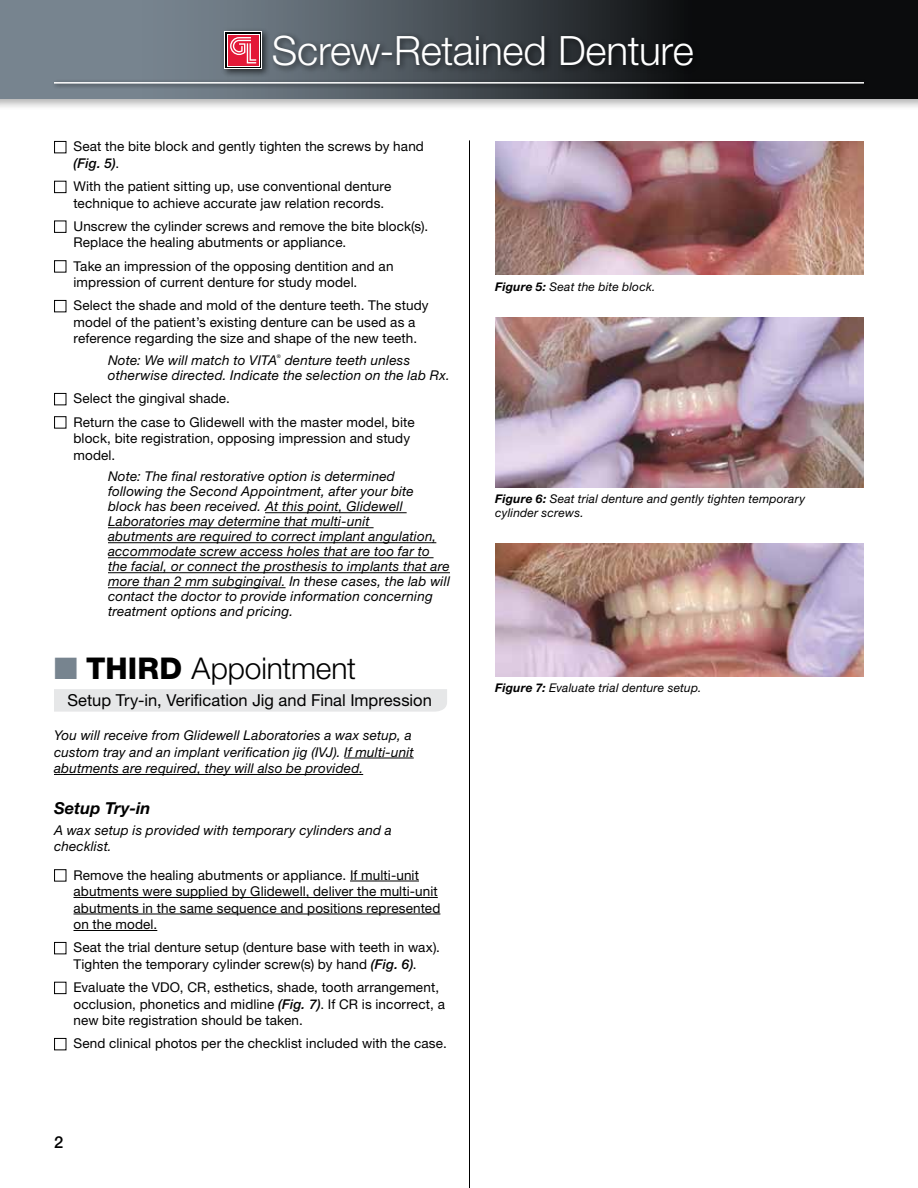
<style>
.page{position:relative;width:918px;height:1188px;background:#fff}
.page>*{position:absolute;margin:0;border:0;box-sizing:border-box;transform-origin:0 0}
.t1{font:300 40.5px "Helvetica Neue LT Std";letter-spacing:-.005em;color:#fff}
.t2{font:300 30px "Helvetica Neue LT Std";letter-spacing:-.005em;color:#000}
.t3{font:16.5px "Helvetica Neue LT Std";color:#000}
.t4{font:italic 700 16.5px "Helvetica Neue LT Std";letter-spacing:.01em;color:#000}
.t5{font:500 16.5px "Helvetica Neue LT Std";color:#000}
.t6{font:13.5px/16.5px "Helvetica Neue LT Std";letter-spacing:.01em;color:#000}
.t7{font:italic 13.5px/15px "Helvetica Neue LT Std";letter-spacing:.015em;color:#000}
.t8{font:italic 12px/13.5px "Helvetica Neue LT Std";letter-spacing:.015em;color:#000}
.t9{font:italic 4.95px "Helvetica Neue LT Std";color:#000}
.s1{font-weight:500;font-style:italic}
.s2{color:#77848f}
.s3{font-weight:800}
.s4{font-weight:700}
</style>
<div class="page">
<div style="left:0;top:0;width:918px;height:111px;background:#000;opacity:.3"></div>
<svg style="left:0;top:0;width:918px;height:99px;background:#40474d"></svg>
<div style="left:51px;top:79px;width:819px;height:11px;background:#000;opacity:.7"></div>
<hr style="left:54px;top:82px;width:810px;height:2px;background:#fff">
<hr style="left:469px;top:140px;width:1px;height:1048px;background:#000">
<div style="left:270px;top:31px;width:431px;height:42px;background:#000;opacity:.6"></div>
<div style="left:220px;top:27px;width:51px;height:50px;background:#000;opacity:.6"></div>
<div style="left:224px;top:31px;width:38px;height:38px;background:#fff"></div>
<div style="left:225px;top:32px;width:36px;height:36px;background:linear-gradient(to right,#fff,#fff)"></div>
<div style="left:227px;top:34px;width:33px;height:32px;background:#e31837"></div>
<svg style="left:230px;top:37px;width:26px;height:26px"></svg>
<img style="left:495px;top:142px;width:369px;height:133px">
<img style="left:495px;top:317px;width:369px;height:170px">
<img style="left:495px;top:543px;width:369px;height:133px">
<hr style="left:265px;top:512px;width:142px;height:1px;background:#000">
<hr style="left:108px;top:527px;width:266px;height:1px;background:#000">
<hr style="left:108px;top:542px;width:328px;height:1px;background:#000">
<hr style="left:108px;top:557px;width:326px;height:1px;background:#000">
<hr style="left:108px;top:572px;width:342px;height:1px;background:#000">
<hr style="left:108px;top:587px;width:178px;height:1px;background:#000">
<hr style="left:344px;top:758px;width:70px;height:1px;background:#000">
<hr style="left:54px;top:774px;width:309px;height:1px;background:#000">
<hr style="left:350px;top:881px;width:69px;height:1px;background:#000">
<hr style="left:74px;top:897px;width:364px;height:1px;background:#000">
<hr style="left:74px;top:914px;width:366px;height:1px;background:#000">
<hr style="left:74px;top:930px;width:83px;height:1px;background:#000">
<div style="left:54px;top:141px;width:12px;height:12px;border:1px solid #000"></div>
<div style="left:54px;top:181px;width:12px;height:12px;border:1px solid #000"></div>
<div style="left:54px;top:221px;width:12px;height:12px;border:1px solid #000"></div>
<div style="left:54px;top:261px;width:12px;height:11px;border:1px solid #000"></div>
<div style="left:54px;top:300px;width:12px;height:12px;border:1px solid #000"></div>
<div style="left:54px;top:393px;width:12px;height:12px;border:1px solid #000"></div>
<div style="left:54px;top:417px;width:12px;height:11px;border:1px solid #000"></div>
<div style="left:54px;top:689px;width:393px;height:23px;background:#e6e7e8"></div>
<div style="left:54px;top:870px;width:12px;height:11px;border:1px solid #000"></div>
<div style="left:54px;top:942px;width:12px;height:12px;border:1px solid #000"></div>
<div style="left:54px;top:982px;width:12px;height:12px;border:1px solid #000"></div>
<div style="left:54px;top:1038px;width:12px;height:12px;border:1px solid #000"></div>
<h1 class="t1" style="left:272px;top:25px;width:423px">Screw-Retained Denture</h1>
<p class="t6" style="left:74px;top:138px;width:352px">Seat the bite block and gently tighten the screws by hand <span class="s1">(Fig. 5)</span>.</p>
<p class="t6" style="left:74px;top:178px;width:319px">With the patient sitting up, use conventional denture technique to achieve accurate jaw relation records.</p>
<p class="t6" style="left:74px;top:218px;width:356px">Unscrew the cylinder screws and remove the bite block(s).<br>Replace the healing abutments or appliance.</p>
<p class="t6" style="left:74px;top:257px;width:322px">Take an impression of the opposing dentition and an impression of current denture for study model.</p>
<p class="t6" style="left:74px;top:297px;width:357px">Select the shade and mold of the denture teeth. The study model of the patient’s existing denture can be used as a reference regarding the size and shape of the new teeth.</p>
<p class="t7" style="left:108px;top:353px;width:171px">Note: We will match to VITA</p>
<p class="t9" style="left:277px;top:353px;width:5px">®</p>
<p class="t7" style="left:108px;top:353px;width:343px;text-indent:177px">denture teeth unless otherwise directed. Indicate the selection on the lab Rx.</p>
<p class="t6" style="left:74px;top:387px;width:343px;line-height:23.2px">Select the gingival shade.<br>Return the case to Glidewell with the master model, bite</p>
<p class="t6" style="left:74px;top:430px;width:338px">block, bite registration, opposing impression and study model.</p>
<p class="t7" style="left:108px;top:469px;width:344px">Note: The final restorative option is determined following the Second Appointment, after your bite block has been received. At this point, Glidewell Laboratories may determine that multi-unit<br>abutments are required to correct implant angulation, accommodate screw access holes that are too far to the facial, or connect the prosthesis to implants that are more than 2 mm subgingival. In these cases, the lab will contact the doctor to provide information concerning treatment options and pricing.</p>
<h2 class="t2" style="left:54px;top:650px;width:304px"><span class="s2">■</span> <span class="s3">THIRD</span> Appointment</h2>
<p class="t3" style="left:68px;top:691px;width:366px">Setup Try-in, Verification Jig and Final Impression</p>
<p class="t7" style="left:54px;top:727px;width:361px;line-height:16.5px">You will receive from Glidewell Laboratories a wax setup, a custom tray and an implant verification jig (IVJ). If multi-unit abutments are required, they will also be provided.</p>
<p class="t4" style="left:54px;top:798px;width:98px">Setup Try-in</p>
<p class="t7" style="left:54px;top:821px;width:339px;line-height:16.5px">A wax setup is provided with temporary cylinders and a checklist.</p>
<p class="t6" style="left:74px;top:866px;width:368px">Remove the healing abutments or appliance. If multi-unit abutments were supplied by Glidewell, deliver the multi-unit abutments in the same sequence and positions represented on the model.</p>
<p class="t6" style="left:74px;top:939px;width:368px">Seat the trial denture setup (denture base with teeth in wax).<br>Tighten the temporary cylinder screw(s) by hand <span class="s1">(Fig. 6)</span>.</p>
<p class="t6" style="left:74px;top:979px;width:373px">Evaluate the VDO, CR, esthetics, shade, tooth arrangement, occlusion, phonetics and midline <span class="s1">(Fig. 7)</span>. If CR is incorrect, a new bite registration should be taken.</p>
<p class="t6" style="left:74px;top:1035px;width:375px">Send clinical photos per the checklist included with the case.</p>
<p class="t5" style="left:54px;top:1132px;width:11px">2</p>
<p class="t8" style="left:495px;top:279px;width:162px"><span class="s4">Figure 5:</span> Seat the bite block.</p>
<p class="t8" style="left:495px;top:492px;width:311px"><span class="s4">Figure 6:</span> Seat trial denture and gently tighten temporary cylinder screws.</p>
<p class="t8" style="left:495px;top:681px;width:208px"><span class="s4">Figure 7:</span> Evaluate trial denture setup.</p>
</div>
